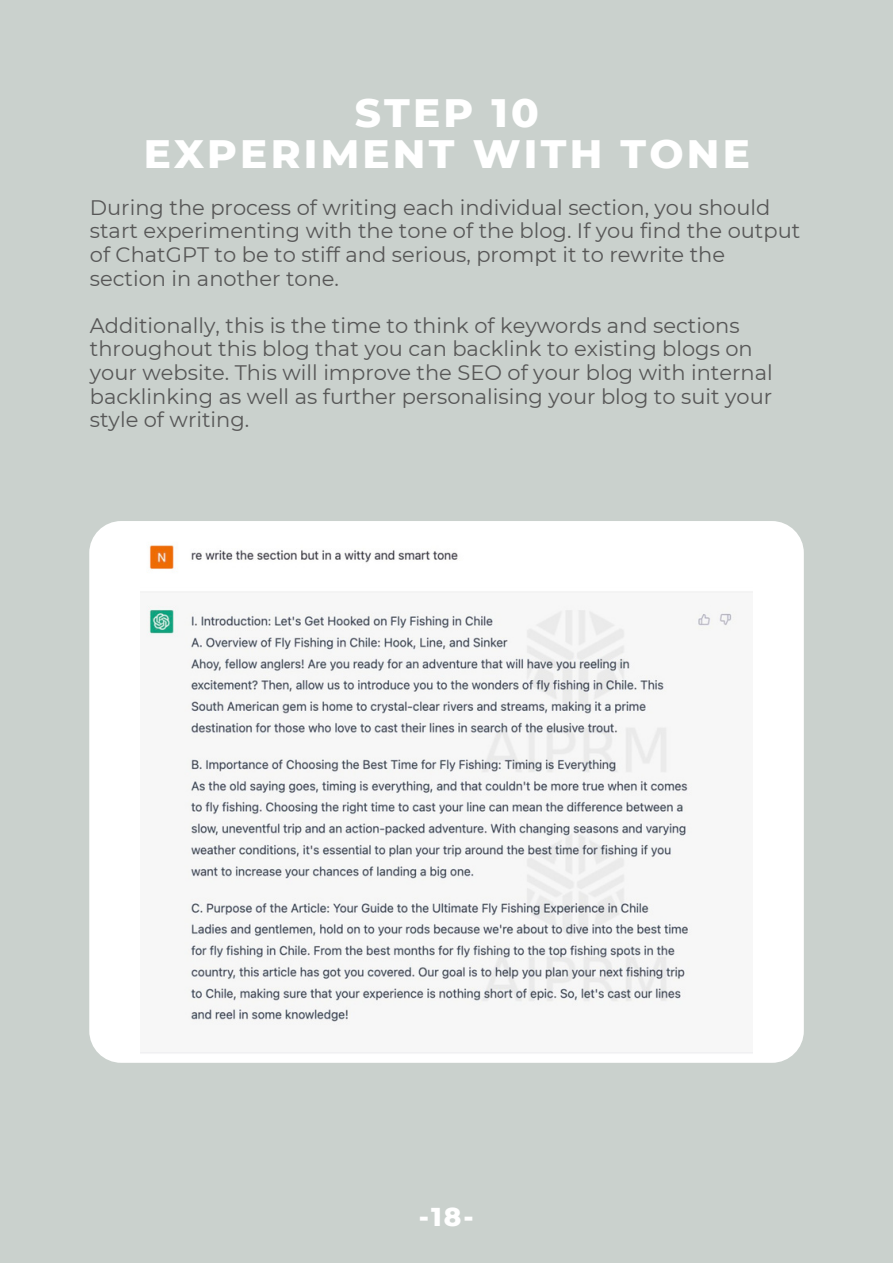
<style>
.page{position:relative;width:893px;height:1264px;background:#fff}
.page>*{position:absolute;margin:0;border:0;box-sizing:border-box;transform-origin:0 0}
.t1{font:800 40.5px "Montserrat";letter-spacing:.08em;color:#fff}
.t2{font:800 26.4px "Montserrat";color:#fff}
.t3{font:21px/23.5px "Montserrat";color:#575757}
</style>
<div class="page">
<div style="left:0;top:0;width:892px;height:1262px;background:#cad1cd"></div>
<div style="left:89px;top:521px;width:714px;height:541px;background:#fff;border-radius:32px"></div>
<img style="left:140px;top:545px;width:612px;height:508px">
<p class="t1" style="left:355px;top:88px;width:185px">STEP 10</p>
<p class="t1" style="left:144px;top:128px;width:607px">EXPERIMENT WITH TONE</p>
<p class="t3" style="left:90px;top:195px;width:712px">During the process of writing each individual section, you should start experimenting with the tone of the blog. If you find the output of ChatGPT to be to stiff and serious, prompt it to rewrite the section in another tone.</p>
<p class="t3" style="left:90px;top:313px;width:684px">Additionally, this is the time to think of keywords and sections throughout this blog that you can backlink to existing blogs on your website. This will improve the SEO of your blog with internal backlinking as well as further personalising your blog to suit your style of writing.</p>
<p class="t2" style="left:419px;top:1200px;width:57px">-18-</p>
</div>
